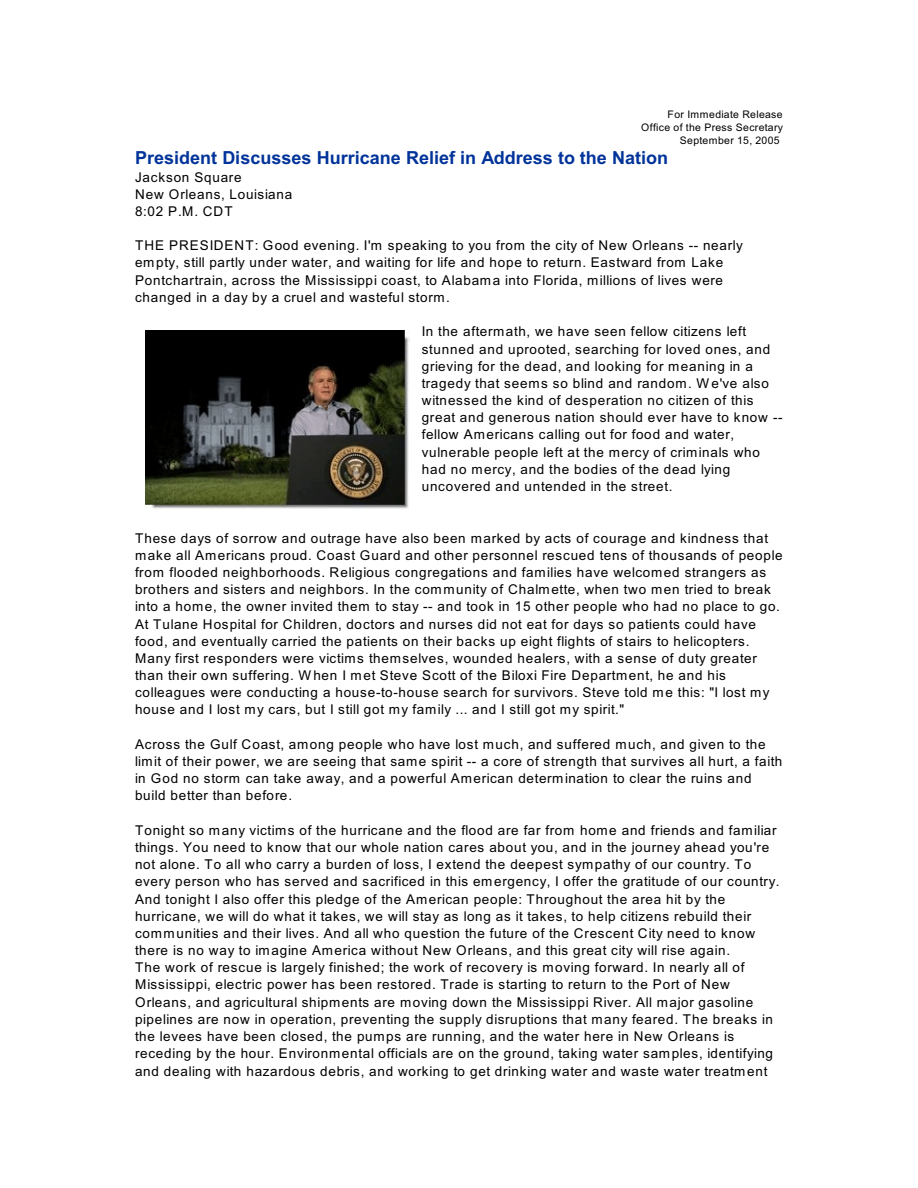
<style>
.page{position:relative;width:918px;height:1188px;background:#fff}
.page>*{position:absolute;margin:0;border:0;box-sizing:border-box;transform-origin:0 0}
.t1{font:700 18px "Arial";color:#039}
.t2{font:13.5px/17.2px "Arial";letter-spacing:.055em;color:#000}
.t3{font:10.5px "Arial";letter-spacing:.035em;color:#000}
</style>
<div class="page">
<img style="left:146px;top:331px;width:264px;height:178px">
<p class="t3" style="left:668px;top:111px;width:117px">For Immediate Release</p>
<p class="t3" style="left:641px;top:124px;width:143px">Office of the Press Secretary</p>
<p class="t3" style="left:680px;top:137px;width:101px">September 15, 2005</p>
<h1 class="t1" style="left:135px;top:151px;width:535px">President Discusses Hurricane Relief in Address to the Nation</h1>
<p class="t2" style="left:135px;top:169px;width:159px">Jackson Square<br>New Orleans, Louisiana<br>8:02 P.M. CDT</p>
<p class="t2" style="left:135px;top:238px;width:609px">THE PRESIDENT: Good evening. I'm speaking to you from the city of New Orleans -- nearly empty, still partly under water, and waiting for life and hope to return. Eastward from Lake Pontchartrain, across the Mississippi coast, to Alabama into Florida, millions of lives were changed in a day by a cruel and wasteful storm.</p>
<p class="t2" style="left:422px;top:324px;width:362px">In the aftermath, we have seen fellow citizens left stunned and uprooted, searching for loved ones, and grieving for the dead, and looking for meaning in a tragedy that seems so blind and random. We've also witnessed the kind of desperation no citizen of this great and generous nation should ever have to know -- fellow Americans calling out for food and water, vulnerable people left at the mercy of criminals who had no mercy, and the bodies of the dead lying uncovered and untended in the street.</p>
<p class="t2" style="left:135px;top:530px;width:649px">These days of sorrow and outrage have also been marked by acts of courage and kindness that make all Americans proud. Coast Guard and other personnel rescued tens of thousands of people from flooded neighborhoods. Religious congregations and families have welcomed strangers as brothers and sisters and neighbors. In the community of Chalmette, when two men tried to break into a home, the owner invited them to stay -- and took in 15 other people who had no place to go.<br>At Tulane Hospital for Children, doctors and nurses did not eat for days so patients could have food, and eventually carried the patients on their backs up eight flights of stairs to helicopters.<br>Many first responders were victims themselves, wounded healers, with a sense of duty greater than their own suffering. When I met Steve Scott of the Biloxi Fire Department, he and his colleagues were conducting a house-to-house search for survivors. Steve told me this: "I lost my house and I lost my cars, but I still got my family ... and I still got my spirit."</p>
<p class="t2" style="left:135px;top:737px;width:649px">Across the Gulf Coast, among people who have lost much, and suffered much, and given to the limit of their power, we are seeing that same spirit -- a core of strength that survives all hurt, a faith in God no storm can take away, and a powerful American determination to clear the ruins and build better than before.</p>
<p class="t2" style="left:135px;top:823px;width:646px">Tonight so many victims of the hurricane and the flood are far from home and friends and familiar things. You need to know that our whole nation cares about you, and in the journey ahead you're not alone. To all who carry a burden of loss, I extend the deepest sympathy of our country. To every person who has served and sacrificed in this emergency, I offer the gratitude of our country.<br>And tonight I also offer this pledge of the American people: Throughout the area hit by the hurricane, we will do what it takes, we will stay as long as it takes, to help citizens rebuild their communities and their lives. And all who question the future of the Crescent City need to know there is no way to imagine America without New Orleans, and this great city will rise again.<br>The work of rescue is largely finished; the work of recovery is moving forward. In nearly all of Mississippi, electric power has been restored. Trade is starting to return to the Port of New Orleans, and agricultural shipments are moving down the Mississippi River. All major gasoline pipelines are now in operation, preventing the supply disruptions that many feared. The breaks in the levees have been closed, the pumps are running, and the water here in New Orleans is receding by the hour. Environmental officials are on the ground, taking water samples, identifying and dealing with hazardous debris, and working to get drinking water and waste water treatment</p>
</div>
